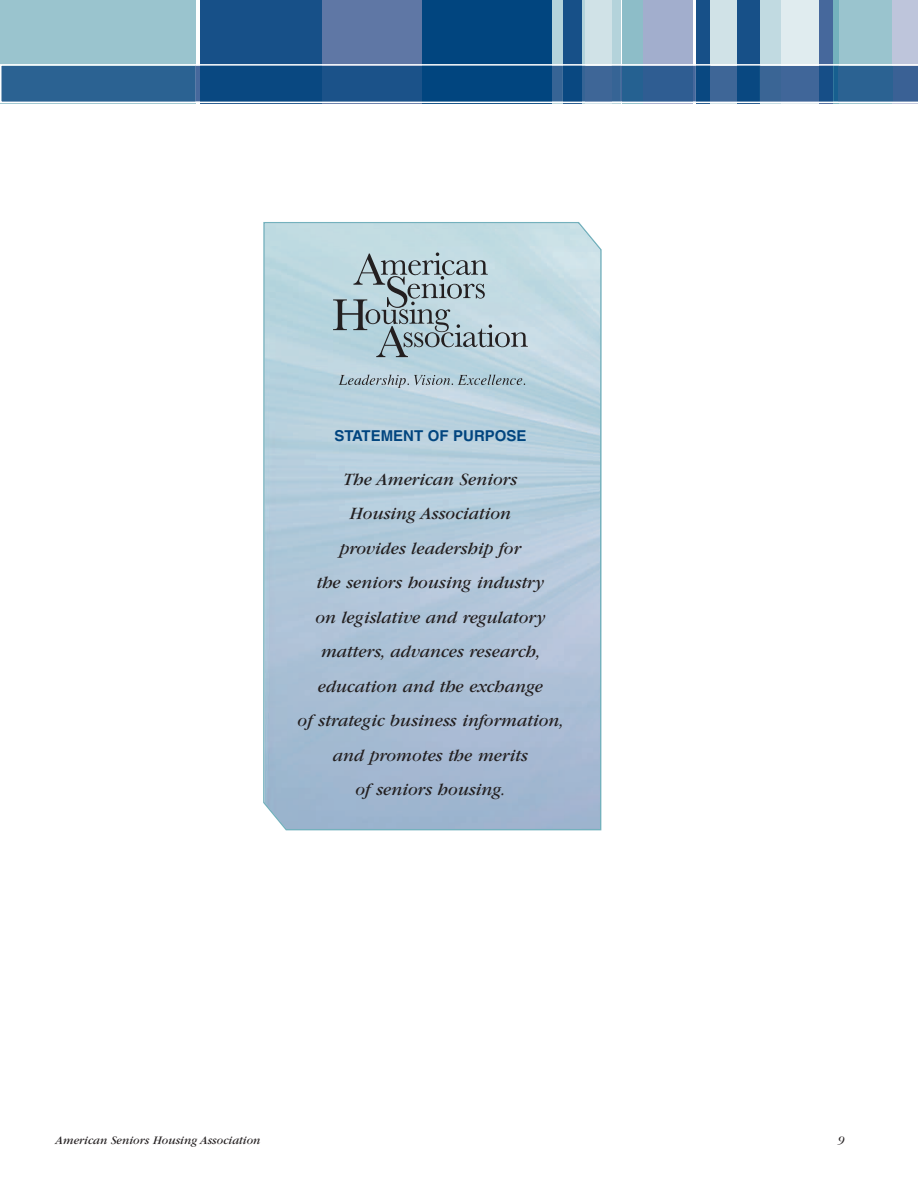
<style>
.page{position:relative;width:918px;height:1188px;background:#fff}
.page>*{position:absolute;margin:0;border:0;box-sizing:border-box;transform-origin:0 0}
.t1{font:italic 18px/34.5px "Garamond";color:#231f20;text-align:center}
.t2{font:700 15px "Helvetica";color:#01457f}
.t3{font:italic 12px "Garamond";color:#231f20}
</style>
<div class="page">
<div style="left:709px;top:0;width:130px;height:103px;background:#74b1bd"></div>
<div style="left:839px;top:0;width:64px;height:103px;background:#9ac4ce"></div>
<div style="left:536px;top:0;width:85px;height:103px;background:#b4d3db"></div>
<div style="left:622px;top:0;width:24px;height:103px;background:#8dbdc8"></div>
<div style="left:644px;top:0;width:49px;height:103px;background:#a2aecd"></div>
<div style="left:307px;top:0;width:128px;height:103px;background:#5f77a5"></div>
<div style="left:696px;top:0;width:64px;height:103px;background:#175088"></div>
<div style="left:563px;top:0;width:19px;height:103px;background:#175088"></div>
<div style="left:200px;top:0;width:122px;height:103px;background:#175088"></div>
<div style="left:711px;top:0;width:26px;height:103px;background:#d0e2e7"></div>
<div style="left:585px;top:0;width:27px;height:103px;background:#d0e2e7"></div>
<div style="left:760px;top:0;width:21px;height:103px;background:#c1dae1"></div>
<div style="left:812px;top:0;width:21px;height:103px;background:#46689c"></div>
<div style="left:0;top:0;width:195px;height:103px;background:#9ac4ce"></div>
<div style="left:781px;top:0;width:38px;height:103px;background:#e0ecef"></div>
<div style="left:893px;top:0;width:25px;height:103px;background:#bec5db"></div>
<div style="left:422px;top:0;width:130px;height:103px;background:#01457f"></div>
<svg style="left:0;top:64px;width:918px;height:39px"></svg>
<svg style="left:333px;top:252px;width:195px;height:105px;background:#a7bcc3"></svg>
<svg style="left:339px;top:375px;width:186px;height:13px;background:#a2b6c1"></svg>
<p class="t2" style="left:334px;top:427px;width:194px">STATEMENT OF PURPOSE</p>
<p class="t1" style="left:298px;top:462px;width:268px">The American Seniors<br>Housing Association<br>provides leadership for<br>the seniors housing industry<br>on legislative and regulatory matters, advances research, education and the exchange<br>of strategic business information, and promotes the merits<br>of seniors housing.</p>
<p class="t3" style="left:56px;top:1134px;width:207px">American Seniors Housing Association</p>
<p class="t3" style="left:838px;top:1134px;width:8px">9</p>
</div>
